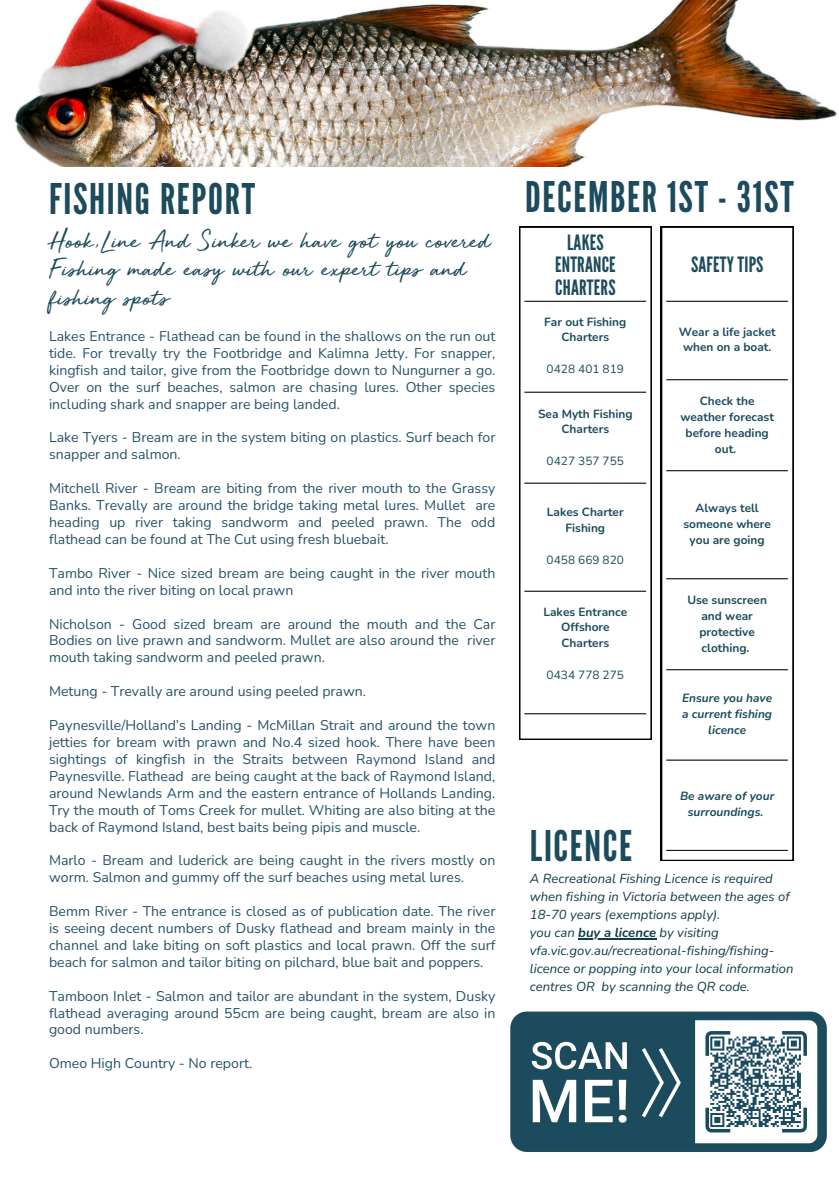
<style>
.page{position:relative;width:839px;height:1191px;background:#fff}
.page>*{position:absolute;margin:0;border:0;box-sizing:border-box;transform-origin:0 0}
.t1{font:42.2px "League Gothic";letter-spacing:.04em;color:#1c4b5d}
.t2{font:26.4px/28.6px "Golden Plains";color:#1c4b5d}
.t3{font:23.8px "Brittany Signature";color:#1c4b5d}
.t4{font:21px/22.8px "League Gothic";letter-spacing:.01em;color:#1c4b5d;text-align:center}
.t5{font:14px/17px "Nunito";color:#265268;text-align:justify}
.t6{font:italic 13px/18px "Nunito";color:#0f3c47}
.t7{font:700 11.8px/15.8px "Nunito";color:#1c4b5d;text-align:center}
.t8{font:italic 700 11.8px/15.8px "Nunito";color:#1c4b5d;text-align:center}
.t9{font:11.8px "Nunito";color:#1c4b5d}
.s1{font-weight:700}
</style>
<div class="page">
<img style="left:14px;top:0;width:823px;height:166px">
<svg style="left:660px;top:226px;width:133px;height:635px"></svg>
<hr style="left:666px;top:301px;width:121px;height:1px;background:#000">
<hr style="left:666px;top:379px;width:121px;height:1px;background:#000">
<hr style="left:666px;top:470px;width:121px;height:1px;background:#000">
<hr style="left:666px;top:578px;width:121px;height:1px;background:#000">
<hr style="left:666px;top:669px;width:121px;height:1px;background:#000">
<hr style="left:666px;top:760px;width:121px;height:1px;background:#000">
<hr style="left:666px;top:850px;width:121px;height:1px;background:#000">
<svg style="left:519px;top:226px;width:133px;height:513px"></svg>
<hr style="left:524px;top:301px;width:122px;height:1px;background:#000">
<hr style="left:524px;top:392px;width:122px;height:1px;background:#000">
<hr style="left:524px;top:483px;width:122px;height:1px;background:#000">
<hr style="left:524px;top:591px;width:122px;height:1px;background:#000">
<hr style="left:524px;top:713px;width:122px;height:1px;background:#000">
<hr style="left:578px;top:938px;width:78px;height:1px;background:#0f3c47">
<div style="left:510px;top:1012px;width:316px;height:140px;background:#1c4b5d"></div>
<svg style="left:531px;top:1042px;width:96px;height:27px"></svg>
<svg style="left:532px;top:1080px;width:44px;height:42px"></svg>
<svg style="left:585px;top:1080px;width:27px;height:42px"></svg>
<svg style="left:618px;top:1080px;width:8px;height:43px"></svg>
<svg style="left:641px;top:1048px;width:39px;height:69px"></svg>
<svg style="left:695px;top:1020px;width:122px;height:123px"></svg>
<p class="t1" style="left:49px;top:175px;width:207px">FISHING REPORT</p>
<p class="t2" style="left:49px;top:226px;width:443px">Hook Line And Sinker we have got you covered<br>Fishing made easy with our expert tips and fishing spots</p>
<p class="t5" style="left:49px;top:328px;width:448px">Lakes Entrance - Flathead can be found in the shallows on the run out tide. For trevally try the Footbridge and Kalimna Jetty. For snapper, kingfish and tailor, give from the Footbridge down to Nungurner a go.<br>Over on the surf beaches, salmon are chasing lures. Other species including shark and snapper are being landed.</p>
<p class="t5" style="left:49px;top:429px;width:448px">Lake Tyers - Bream are in the system biting on plastics. Surf beach for snapper and salmon.</p>
<p class="t5" style="left:49px;top:480px;width:448px">Mitchell River - Bream are biting from the river mouth to the Grassy Banks. Trevally are around the bridge taking metal lures. Mullet are heading up river taking sandworm and peeled prawn. The odd flathead can be found at The Cut using fresh bluebait.</p>
<p class="t5" style="left:49px;top:565px;width:448px">Tambo River - Nice sized bream are being caught in the river mouth and into the river biting on local prawn</p>
<p class="t5" style="left:49px;top:615px;width:448px">Nicholson - Good sized bream are around the mouth and the Car Bodies on live prawn and sandworm. Mullet are also around the river mouth taking sandworm and peeled prawn.</p>
<p class="t5" style="left:49px;top:683px;width:318px">Metung - Trevally are around using peeled prawn.</p>
<p class="t5" style="left:49px;top:717px;width:448px">Paynesville/Holland’s Landing - McMillan Strait and around the town jetties for bream with prawn and No.4 sized hook. There have been sightings of kingfish in the Straits between Raymond Island and Paynesville. Flathead are being caught at the back of Raymond Island, around Newlands Arm and the eastern entrance of Hollands Landing.<br>Try the mouth of Toms Creek for mullet. Whiting are also biting at the back of Raymond Island, best baits being pipis and muscle.</p>
<p class="t5" style="left:49px;top:852px;width:448px">Marlo - Bream and luderick are being caught in the rivers mostly on worm. Salmon and gummy off the surf beaches using metal lures.</p>
<p class="t5" style="left:49px;top:903px;width:448px">Bemm River - The entrance is closed as of publication date. The river is seeing decent numbers of Dusky flathead and bream mainly in the channel and lake biting on soft plastics and local prawn. Off the surf beach for salmon and tailor biting on pilchard, blue bait and poppers.</p>
<p class="t5" style="left:49px;top:988px;width:448px">Tamboon Inlet - Salmon and tailor are abundant in the system, Dusky flathead averaging around 55cm are being caught, bream are also in good numbers.</p>
<p class="t5" style="left:49px;top:1055px;width:205px">Omeo High Country - No report.</p>
<p class="t3" style="left:95px;top:222px;width:5px">,</p>
<p class="t1" style="left:525px;top:172px;width:270px">DECEMBER 1ST - 31ST</p>
<h1 class="t4" style="left:555px;top:231px;width:62px">LAKES<br>ENTRANCE<br>CHARTERS</h1>
<p class="t7" style="left:544px;top:314px;width:84px">Far out Fishing<br>Charters</p>
<p class="t9" style="left:546px;top:361px;width:79px">0428 401 819</p>
<p class="t7" style="left:538px;top:406px;width:96px">Sea Myth Fishing<br>Charters</p>
<p class="t9" style="left:546px;top:453px;width:79px">0427 357 755</p>
<p class="t7" style="left:547px;top:505px;width:78px">Lakes Charter<br>Fishing</p>
<p class="t9" style="left:546px;top:552px;width:79px">0458 669 820</p>
<p class="t7" style="left:543px;top:604px;width:85px">Lakes Entrance<br>Offshore<br>Charters</p>
<h3 class="t9" style="left:546px;top:667px;width:79px">0434 778 275</h3>
<p class="t1" style="left:530px;top:822px;width:104px">LICENCE</p>
<p class="t4" style="left:691px;top:254px;width:74px">SAFETY TIPS</p>
<h1 class="t7" style="left:678px;top:324px;width:98px">Wear a life jacket when on a boat.</h1>
<h1 class="t7" style="left:680px;top:393px;width:95px">Check the weather forecast before heading out.</h1>
<h2 class="t7" style="left:683px;top:500px;width:89px">Always tell someone where you are going</h2>
<p class="t7" style="left:687px;top:592px;width:81px">Use sunscreen and wear protective clothing.</p>
<h3 class="t8" style="left:682px;top:690px;width:92px">Ensure you have a current fishing licence</h3>
<p class="t8" style="left:680px;top:788px;width:96px">Be aware of your surroundings.</p>
<p class="t6" style="left:530px;top:870px;width:261px">A Recreational Fishing Licence is required when fishing in Victoria between the ages of<br>18-70 years (exemptions apply).</p>
<p class="t6" style="left:530px;top:924px;width:190px">you can <span class="s1">buy a licence</span> by visiting</p>
<p class="t6" style="left:530px;top:942px;width:246px">vfa.vic.gov.au/recreational-fishing/fishing-</p>
<p class="t6" style="left:530px;top:960px;width:265px">licence or popping into your local information centres OR by scanning the QR code.</p>
</div>
